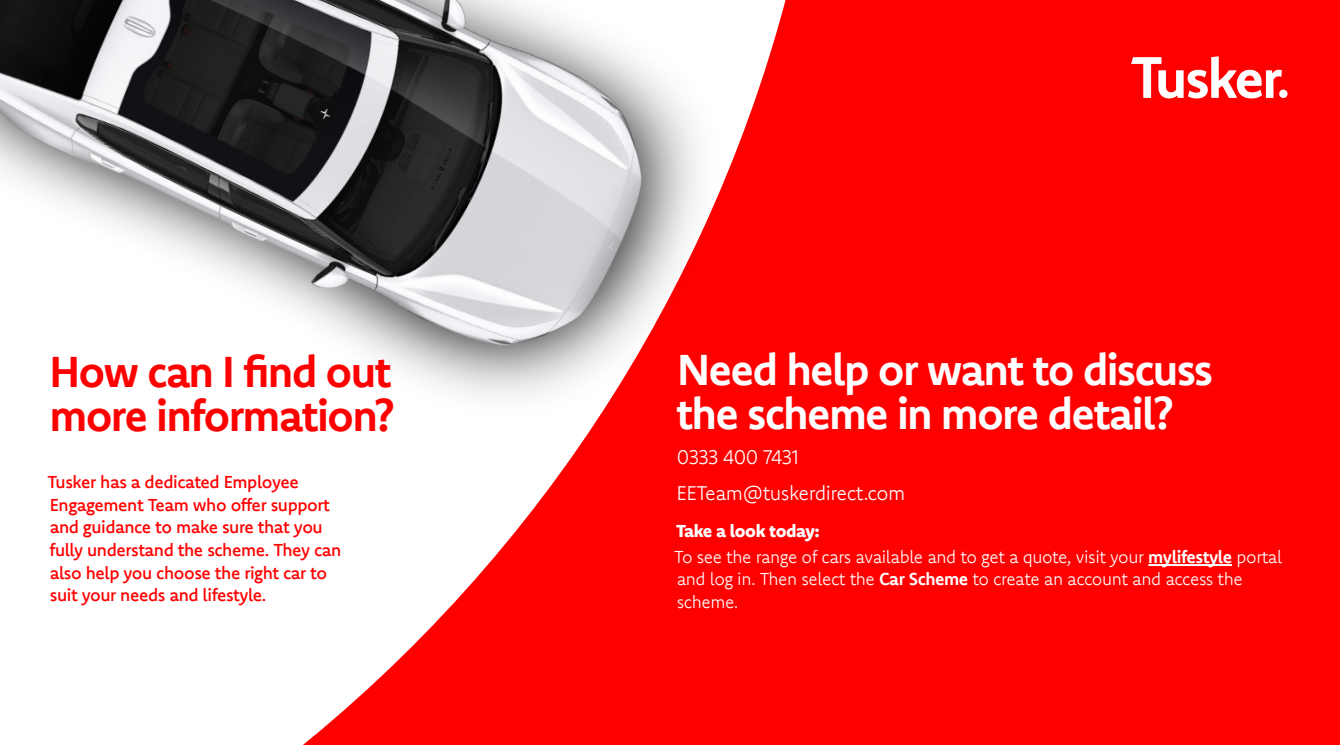
<style>
.page{position:relative;width:1340px;height:745px;background:#fff}
.page>*{position:absolute;margin:0;border:0;box-sizing:border-box;transform-origin:0 0}
.t1{font:700 43.75px/43.8px "Komet";letter-spacing:-.04em;color:#fff}
.t2{font:700 43.75px/43.8px "Komet";letter-spacing:-.04em;color:#f00}
.t3{font:300 20px/35.4px "Komet";letter-spacing:-.025em;color:#fff}
.t4{font:500 17.5px/22.5px "Komet";letter-spacing:-.025em;color:#f00}
.t5{font:300 17.5px/26px "Komet";letter-spacing:-.025em;color:#fff}
.s1{font-weight:800}
.s2{font-weight:700}
</style>
<div class="page">
<div style="left:304px;top:0;width:1035px;height:744px;background:#f00"></div>
<hr style="left:1148px;top:563px;width:83px;height:2px;background:#fff">
<svg style="left:1131px;top:56px;width:156px;height:42px"></svg>
<img style="left:0;top:0;width:859px;height:542px">
<h1 class="t2" style="left:50px;top:348px;width:346px">How can I find out more information?</h1>
<p class="t4" style="left:47px;top:470px;width:295px">Tusker has a dedicated Employee Engagement Team who offer support and guidance to make sure that you fully understand the scheme. They can also help you choose the right car to suit your needs and lifestyle.</p>
<h1 class="t1" style="left:676px;top:346px;width:538px">Need help or want to discuss the scheme in more detail?</h1>
<p class="t3" style="left:676px;top:439px;width:230px">0333 400 7431<br>EETeam@tuskerdirect.com</p>
<p class="t5" style="left:674px;top:516px;width:609px"><span class="s1">Take a look today:<br></span>To see the range of cars available and to get a quote, visit your <span class="s2">mylifestyle</span> portal</p>
<p class="t5" style="left:676px;top:567px;width:567px;line-height:22.5px">and log in. Then select the <span class="s2">Car Scheme</span> to create an account and access the scheme.</p>
</div>
